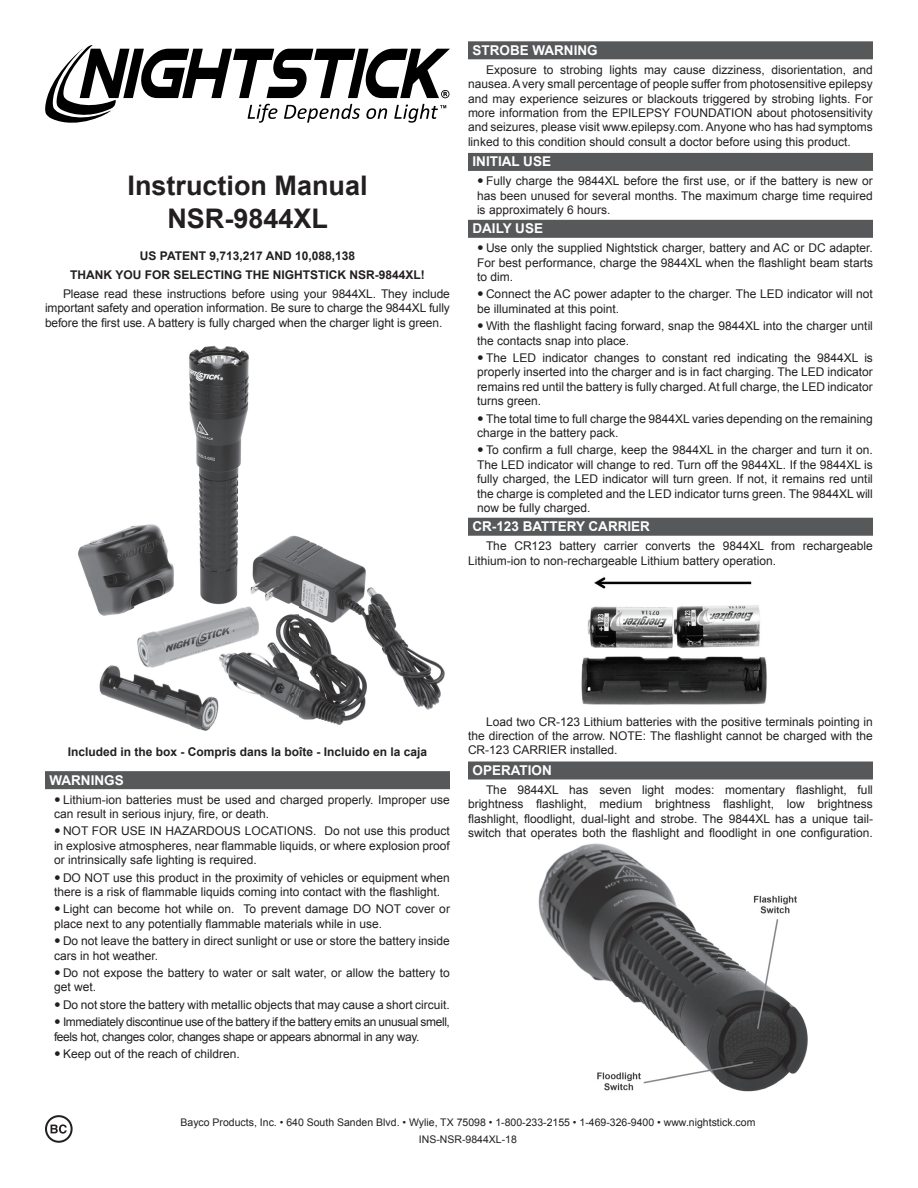
<style>
.page{position:relative;width:918px;height:1188px;background:#fff}
.page>*{position:absolute;margin:0;border:0;box-sizing:border-box;transform-origin:0 0}
.t1{font:700 27px/32.4px "Arial";color:#231f20;text-align:center}
.t2{font:700 13.5px "Arial";color:#fff}
.t3{font:12px/14.4px "Arial";color:#231f20;text-align:justify}
.t4{font:12px/17.4px "Arial";letter-spacing:-.03em;color:#231f20}
.t5{font:700 12px/18.9px "Arial";color:#231f20;text-align:center}
.t6{font:10.5px/17.1px "Arial";color:#231f20;text-align:center}
</style>
<div class="page">
<svg style="left:45px;top:1115px;width:28px;height:28px"></svg>
<svg style="left:45px;top:45px;width:405px;height:78px"></svg>
<div style="left:45px;top:771px;width:405px;height:14px;background:#57585a"></div>
<div style="left:45px;top:783px;width:405px;height:6px;background:#57585a"></div>
<div style="left:468px;top:41px;width:405px;height:14px;background:#57585a"></div>
<div style="left:468px;top:53px;width:405px;height:6px;background:#57585a"></div>
<div style="left:468px;top:153px;width:405px;height:13px;background:#57585a"></div>
<div style="left:468px;top:165px;width:405px;height:6px;background:#57585a"></div>
<div style="left:468px;top:220px;width:405px;height:13px;background:#57585a"></div>
<div style="left:468px;top:232px;width:405px;height:6px;background:#57585a"></div>
<div style="left:468px;top:518px;width:405px;height:13px;background:#57585a"></div>
<div style="left:468px;top:530px;width:405px;height:6px;background:#57585a"></div>
<div style="left:468px;top:762px;width:405px;height:13px;background:#57585a"></div>
<div style="left:468px;top:774px;width:405px;height:6px;background:#57585a"></div>
<img style="left:581px;top:577px;width:186px;height:128px">
<img style="left:538px;top:843px;width:270px;height:249px">
<img style="left:78px;top:345px;width:367px;height:386px">
<h1 class="t1" style="left:127px;top:170px;width:242px">Instruction Manual<br>NSR-9844XL</h1>
<p class="t5" style="left:70px;top:247px;width:356px">US PATENT 9,713,217 AND 10,088,138<br>THANK YOU FOR SELECTING THE NIGHTSTICK NSR-9844XL!</p>
<p class="t3" style="left:45px;top:286px;width:406px;text-indent:18px">Please read these instructions before using your 9844XL. They include important safety and operation information. Be sure to charge the 9844XL fully before the first use. A battery is fully charged when the charger light is green.</p>
<p class="t2" style="left:472px;top:41px;width:127px">STROBE WARNING</p>
<p class="t3" style="left:468px;top:62px;width:406px;text-indent:18px">Exposure to strobing lights may cause dizziness, disorientation, and nausea. A very small percentage of people suffer from photosensitive epilepsy and may experience seizures or blackouts triggered by strobing lights. For more information from the EPILEPSY FOUNDATION about photosensitivity and seizures, please visit www.epilepsy.com. Anyone who has had symptoms linked to this condition should consult a doctor before using this product.</p>
<p class="t2" style="left:472px;top:153px;width:80px">INITIAL USE</p>
<p class="t3" style="left:477px;top:174px;width:397px;text-indent:9px">Fully charge the 9844XL before the first use, or if the battery is new or has been unused for several months. The maximum charge time required is approximately 6 hours.</p>
<p class="t2" style="left:472px;top:220px;width:72px">DAILY USE</p>
<p class="t3" style="left:477px;top:241px;width:398px;text-indent:9px">Use only the supplied Nightstick charger, battery and AC or DC adapter.<br>For best performance, charge the 9844XL when the flashlight beam starts to dim.</p>
<p class="t3" style="left:477px;top:287px;width:397px;text-indent:9px">Connect the AC power adapter to the charger. The LED indicator will not be illuminated at this point.</p>
<p class="t3" style="left:477px;top:319px;width:397px;text-indent:9px">With the flashlight facing forward, snap the 9844XL into the charger until the contacts snap into place.</p>
<p class="t3" style="left:477px;top:351px;width:397px;text-indent:9px">The LED indicator changes to constant red indicating the 9844XL is properly inserted into the charger and is in fact charging. The LED indicator remains red until the battery is fully charged. At full charge, the LED indicator turns green.</p>
<p class="t3" style="left:477px;top:411px;width:397px;text-indent:9px">The total time to full charge the 9844XL varies depending on the remaining charge in the battery pack.</p>
<p class="t3" style="left:477px;top:443px;width:397px;text-indent:9px">To confirm a full charge, keep the 9844XL in the charger and turn it on.<br>The LED indicator will change to red. Turn off the 9844XL. If the 9844XL is fully charged, the LED indicator will turn green. If not, it remains red until the charge is completed and the LED indicator turns green. The 9844XL will now be fully charged.</p>
<p class="t2" style="left:472px;top:518px;width:179px">CR-123 BATTERY CARRIER</p>
<p class="t3" style="left:468px;top:539px;width:406px;text-indent:18px">The CR123 battery carrier converts the 9844XL from rechargeable<br>Lithium-ion to non-rechargeable Lithium battery operation.</p>
<p class="t5" style="left:68px;top:742px;width:361px">Included in the box - Compris dans la boîte - Incluido en la caja</p>
<p class="t2" style="left:50px;top:771px;width:76px">WARNINGS</p>
<p class="t3" style="left:54px;top:792px;width:397px;text-indent:9px">Lithium-ion batteries must be used and charged properly. Improper use can result in serious injury, fire, or death.</p>
<p class="t3" style="left:54px;top:824px;width:397px;text-indent:9px">NOT FOR USE IN HAZARDOUS LOCATIONS. Do not use this product in explosive atmospheres, near flammable liquids, or where explosion proof or intrinsically safe lighting is required.</p>
<p class="t3" style="left:54px;top:870px;width:397px;text-indent:9px">DO NOT use this product in the proximity of vehicles or equipment when there is a risk of flammable liquids coming into contact with the flashlight.</p>
<p class="t3" style="left:54px;top:902px;width:397px;text-indent:9px">Light can become hot while on. To prevent damage DO NOT cover or place next to any potentially flammable materials while in use.</p>
<p class="t3" style="left:54px;top:934px;width:397px;text-indent:9px">Do not leave the battery in direct sunlight or use or store the battery inside cars in hot weather.</p>
<p class="t3" style="left:54px;top:966px;width:397px;text-indent:9px">Do not expose the battery to water or salt water, or allow the battery to get wet.</p>
<p class="t4" style="left:63px;top:996px;width:388px">Do not store the battery with metallic objects that may cause a short circuit.<br>Immediately discontinue use of the battery if the battery emits an unusual smell,</p>
<p class="t4" style="left:63px;top:1028px;width:358px;text-indent:-9px">feels hot, changes color, changes shape or appears abnormal in any way.<br>Keep out of the reach of children.</p>
<p class="t3" style="left:468px;top:714px;width:406px;text-indent:18px">Load two CR-123 Lithium batteries with the positive terminals pointing in the direction of the arrow. NOTE: The flashlight cannot be charged with the CR-123 CARRIER installed.</p>
<p class="t2" style="left:472px;top:761px;width:81px">OPERATION</p>
<p class="t3" style="left:468px;top:783px;width:406px;text-indent:18px">The 9844XL has seven light modes: momentary flashlight, full brightness flashlight, medium brightness flashlight, low brightness flashlight, floodlight, dual-light and strobe. The 9844XL has a unique tail&shy;switch that operates both the flashlight and floodlight in one configuration.</p>
<p class="t6" style="left:181px;top:1114px;width:576px">Bayco Products, Inc. • 640 South Sanden Blvd. • Wylie, TX 75098 • 1-800-233-2155 • 1-469-326-9400 • www.nightstick.com<br>INS-NSR-9844XL-18</p>
</div>
